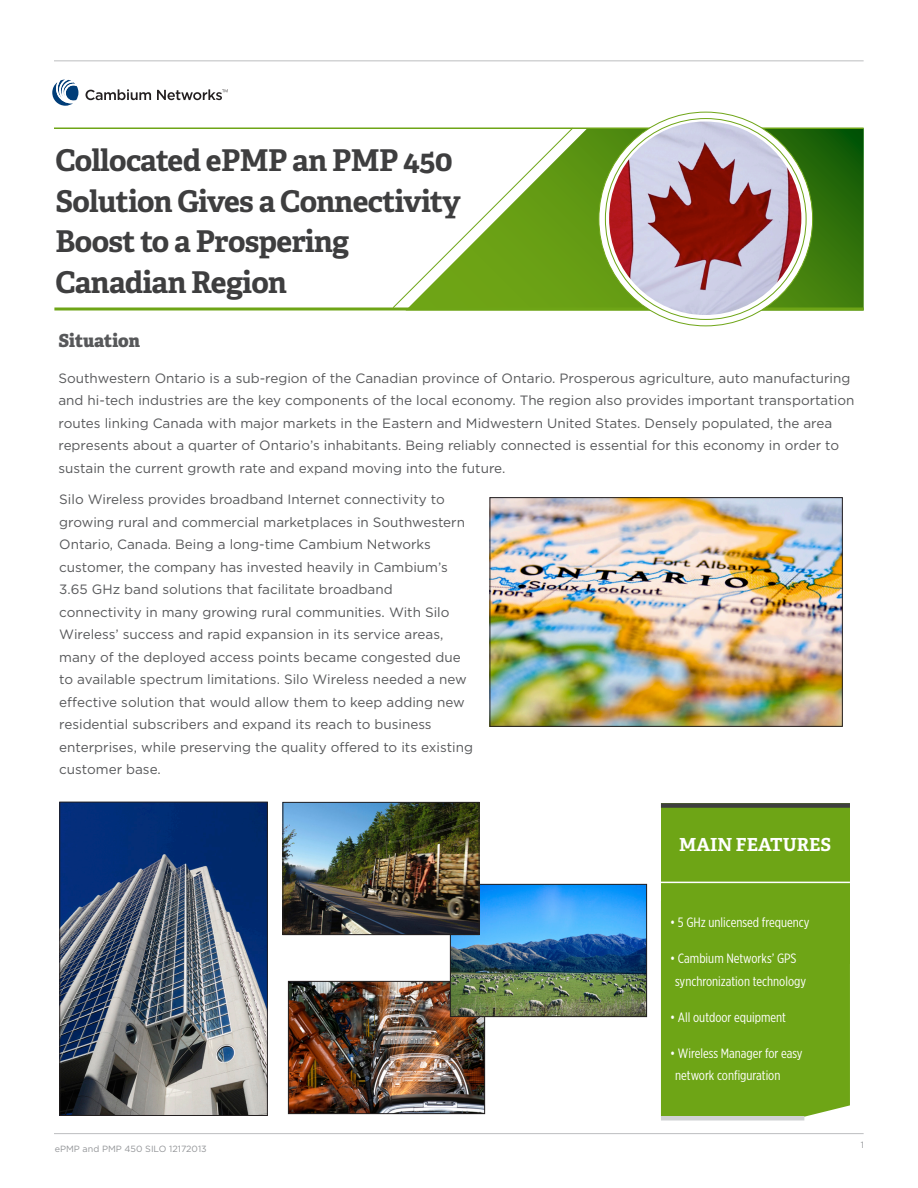
<style>
.page{position:relative;width:918px;height:1188px;background:#fff}
.page>*{position:absolute;margin:0;border:0;box-sizing:border-box;transform-origin:0 0}
.Main_Title{font:700 30px/40.5px "Adelle";letter-spacing:-.02em;color:#3e3e3f}
.Sub_Heading_Small{font:700 18px "Adelle";color:#fff}
.Sub_Heading{font:800 18px "Adelle";color:#57585a}
.Body_Copy{font:13.5px/22.5px "Gotham";color:#57585a}
.Body_Copy-2{font:13.5px/22.5px "Gotham X Narrow";color:#fff}
.Caption_Center{font:9px "Gotham";color:#939598}
.t1{font:9px "Gotham";color:#76787b}
</style>
<div class="page">
<hr style="left:54px;top:1133px;width:810px;height:1px;background:#bcbdc0">
<svg style="left:573px;top:129px;width:291px;height:179px;background:#407e0f"></svg>
<hr style="left:54px;top:308px;width:810px;height:2px;background:#6ea516">
<hr style="left:54px;top:128px;width:810px;height:1px;background:#6ea516">
<hr style="left:54px;top:60px;width:810px;height:1px;background:#bcbdc0">
<svg style="left:86px;top:89px;width:65px;height:11px"></svg>
<svg style="left:157px;top:89px;width:71px;height:11px"></svg>
<svg style="left:52px;top:80px;width:26px;height:26px"></svg>
<svg style="left:599px;top:112px;width:214px;height:214px"></svg>
<svg style="left:393px;top:129px;width:180px;height:179px"></svg>
<img style="left:609px;top:122px;width:192px;height:193px">
<img style="left:492px;top:499px;width:349px;height:226px">
<div style="left:490px;top:497px;width:353px;height:230px;border:1px solid #231f20"></div>
<img style="left:61px;top:804px;width:205px;height:310px">
<div style="left:59px;top:802px;width:209px;height:314px;border:1px solid #231f20"></div>
<div style="left:661px;top:803px;width:189px;height:161px;background:#6ea516"></div>
<div style="left:661px;top:803px;width:189px;height:5px;background:#3e3e3f"></div>
<div style="left:661px;top:964px;width:189px;height:153px;background:#6ea516"></div>
<hr style="left:661px;top:1116px;width:143px;height:4px;background:#d1d2d4">
<hr style="left:656px;top:882px;width:194px;height:1px;background:#fff">
<img style="left:290px;top:983px;width:193px;height:129px">
<div style="left:288px;top:981px;width:197px;height:133px;border:1px solid #231f20"></div>
<img style="left:452px;top:886px;width:193px;height:129px">
<div style="left:450px;top:884px;width:197px;height:133px;border:1px solid #231f20"></div>
<img style="left:285px;top:804px;width:192px;height:129px">
<div style="left:283px;top:802px;width:196px;height:133px;border:1px solid #231f20"></div>
<p class="Main_Title" style="left:55px;top:140px;width:407px">Collocated ePMP an PMP 450<br>Solution Gives a Connectivity</p>
<p class="Main_Title" style="left:55px;top:221px;width:295px">Boost to a Prospering</p>
<p class="Main_Title" style="left:55px;top:262px;width:233px">Canadian Region</p>
<p class="Sub_Heading" style="left:58px;top:328px;width:83px">Situation</p>
<p class="Body_Copy" style="left:58px;top:366px;width:797px">Southwestern Ontario is a sub-region of the Canadian province of Ontario. Prosperous agriculture, auto manufacturing and hi-tech industries are the key components of the local economy. The region also provides important transportation routes linking Canada with major markets in the Eastern and Midwestern United States. Densely populated, the area represents about a quarter of Ontario’s inhabitants. Being reliably connected is essential for this economy in order to sustain the current growth rate and expand moving into the future.</p>
<p class="Body_Copy" style="left:59px;top:488px;width:415px">Silo Wireless provides broadband Internet connectivity to growing rural and commercial marketplaces in Southwestern Ontario, Canada. Being a long-time Cambium Networks customer, the company has invested heavily in Cambium’s 3.65 GHz band solutions that facilitate broadband connectivity in many growing rural communities. With Silo Wireless’ success and rapid expansion in its service areas, many of the deployed access points became congested due to available spectrum limitations. Silo Wireless needed a new effective solution that would allow them to keep adding new residential subscribers and expand its reach to business enterprises, while preserving the quality offered to its existing customer base.</p>
<p class="Caption_Center" style="left:55px;top:1144px;width:154px">ePMP and PMP 450 SILO 12172013</p>
<p class="t1" style="left:54px;top:1144px;width:140px">CN ePMP CS EDERA 0924 013</p>
<p class="Sub_Heading_Small" style="left:679px;top:833px;width:153px">MAIN FEATURES</p>
<p class="Body_Copy-2" style="left:670px;top:911px;width:141px">• 5 GHz unlicensed frequency</p>
<p class="Body_Copy-2" style="left:675px;top:947px;width:133px;text-indent:-5px">• Cambium Networks’ GPS synchronization technology</p>
<p class="Body_Copy-2" style="left:670px;top:1005px;width:117px">• All outdoor equipment</p>
<p class="Body_Copy-2" style="left:675px;top:1041px;width:129px;text-indent:-5px">• Wireless Manager for easy network configuration</p>
<p class="Caption_Center" style="left:861px;top:1139px;width:5px">1</p>
</div>
